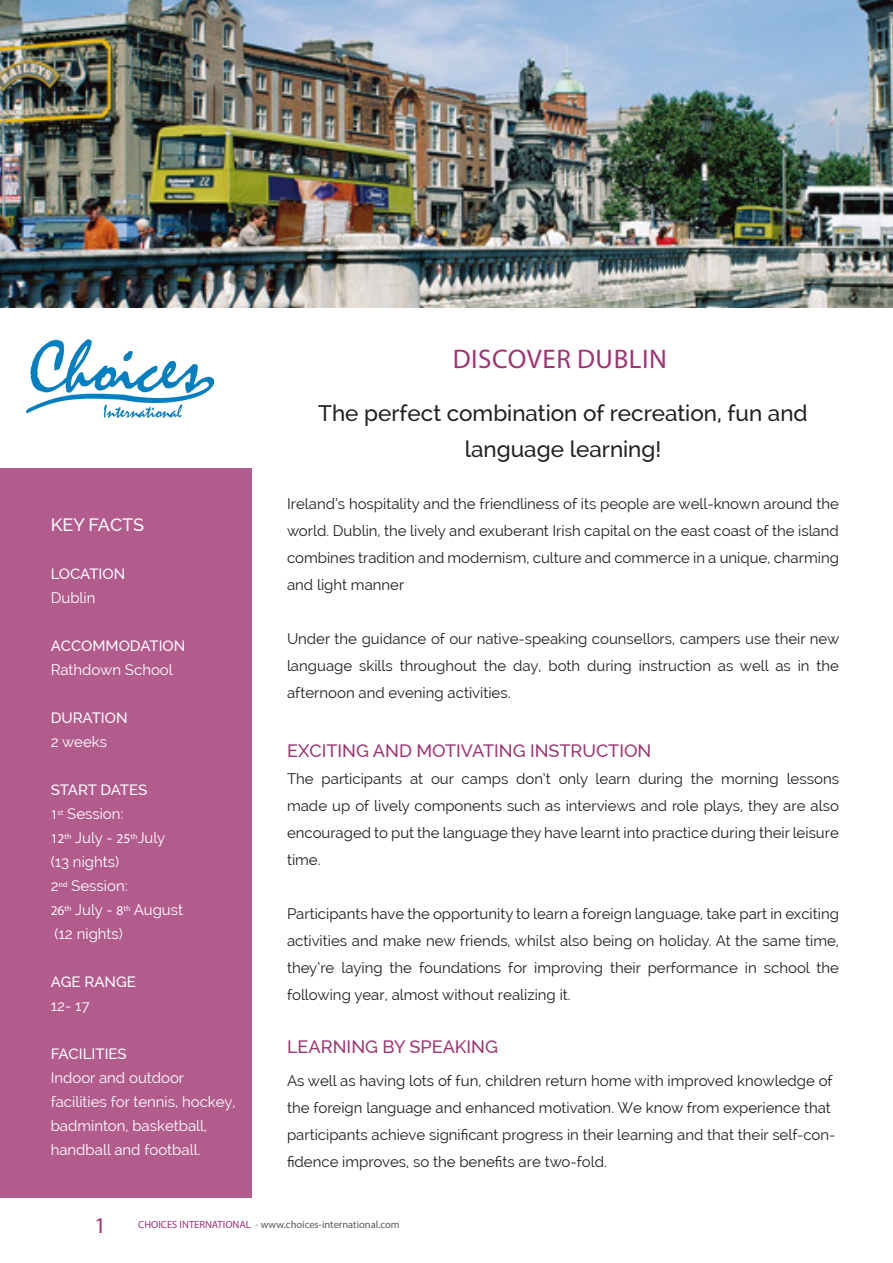
<style>
.page{position:relative;width:893px;height:1263px;background:#fff}
.page>*{position:absolute;margin:0;border:0;box-sizing:border-box;transform-origin:0 0}
.t1{font:27px "Myriad Pro";letter-spacing:.02em;color:#a03472}
.t2{font:500 22.5px "Raleway";color:#231f20}
.t3{font:22.5px "Myriad Pro";color:#a13472}
.t4{font:500 18px "Raleway";color:#a03472}
.t5{font:500 18px "Raleway";letter-spacing:-.005em;color:#fff}
.t6{font:15px/27px "Raleway";color:#231f20;text-align:justify}
.t7{font:15px/24px "Raleway";color:#fff}
.t8{font:500 15px "Raleway";color:#fff}
.t9{font:10.5px "Myriad Pro";color:#5a5a5a}
.s1{font-family:"Myriad Pro";font-size:13.5px}
.s2{color:#a13472}
.s3{color:#5d9b9b}
</style>
<div class="page">
<img style="left:0;top:0;width:893px;height:307px">
<div style="left:0;top:468px;width:252px;height:729px;background:#b25b8d"></div>
<img style="left:27px;top:340px;width:187px;height:78px">
<p class="t5" style="left:51px;top:514px;width:95px">KEY FACTS</p>
<p class="t8" style="left:51px;top:565px;width:76px">LOCATION</p>
<p class="t7" style="left:51px;top:586px;width:46px">Dublin</p>
<p class="t8" style="left:51px;top:637px;width:136px">ACCOMMODATION</p>
<p class="t7" style="left:51px;top:658px;width:124px">Rathdown School</p>
<p class="t8" style="left:51px;top:709px;width:78px">DURATION</p>
<p class="t7" style="left:51px;top:730px;width:58px">2 weeks</p>
<p class="t8" style="left:51px;top:781px;width:98px">START DATES</p>
<p class="t7" style="left:51px;top:802px;width:74px"><span class="s1">1</span><sup>st</sup> Session:</p>
<p class="t7" style="left:51px;top:826px;width:116px"><span class="s1">12</span><sup>th</sup> July - <span class="s1">25</span><sup>th</sup>July</p>
<p class="t7" style="left:51px;top:850px;width:70px">(13 nights)</p>
<p class="t7" style="left:51px;top:874px;width:79px">2<sup>nd</sup> Session:</p>
<p class="t7" style="left:51px;top:898px;width:134px"><span class="s1">26</span><sup>th</sup> July - <span class="s1">8</span><sup>th</sup> August</p>
<p class="t7" style="left:55px;top:922px;width:70px">(12 nights)</p>
<p class="t8" style="left:51px;top:973px;width:87px">AGE RANGE</p>
<p class="t7" style="left:51px;top:994px;width:41px">12- 17</p>
<p class="t8" style="left:51px;top:1045px;width:78px">FACILITIES</p>
<p class="t7" style="left:51px;top:1066px;width:186px">Indoor and outdoor facilities for tennis, hockey, badminton, basketball, handball and football.</p>
<p class="t1" style="left:453px;top:342px;width:216px">DISCOVER DUBLIN</p>
<p class="t2" style="left:318px;top:400px;width:491px">The perfect combination of recreation, fun and</p>
<p class="t2" style="left:465px;top:436px;width:198px">language learning!</p>
<p class="t6" style="left:287px;top:491px;width:553px">Ireland’s hospitality and the friendliness of its people are well-known around the world. Dublin, the lively and exuberant Irish capital on the east coast of the island combines tradition and modernism, culture and commerce in a unique, charming and light manner</p>
<p class="t6" style="left:287px;top:626px;width:554px">Under the guidance of our native-speaking counsellors, campers use their new language skills throughout the day, both during instruction as well as in the afternoon and evening activities.</p>
<p class="t4" style="left:287px;top:740px;width:366px">EXCITING AND MOTIVATING INSTRUCTION</p>
<p class="t6" style="left:287px;top:765px;width:553px">The participants at our camps don’t only learn during the morning lessons made up of lively components such as interviews and role plays, they are also encouraged to put the language they have learnt into practice during their leisure time.</p>
<p class="t6" style="left:287px;top:900px;width:553px">Participants have the opportunity to learn a foreign language, take part in exciting activities and make new friends, whilst also being on holiday. At the same time, they’re laying the foundations for improving their performance in school the following year, almost without realizing it.</p>
<p class="t4" style="left:287px;top:1036px;width:213px">LEARNING BY SPEAKING</p>
<p class="t6" style="left:287px;top:1067px;width:550px;text-align:left">As well as having lots of fun, children return home with improved knowledge of the foreign language and enhanced motivation. We know from experience that participants achieve significant progress in their learning and that their self-con&shy;fidence improves, so the benefits are two-fold.</p>
<p class="t3" style="left:95px;top:1211px;width:13px">1</p>
<p class="t9" style="left:138px;top:1218px;width:263px"><span class="s2">CHOICES INTERNATIONAL</span> <span class="s3">-</span> www.choices-international.com</p>
</div>
